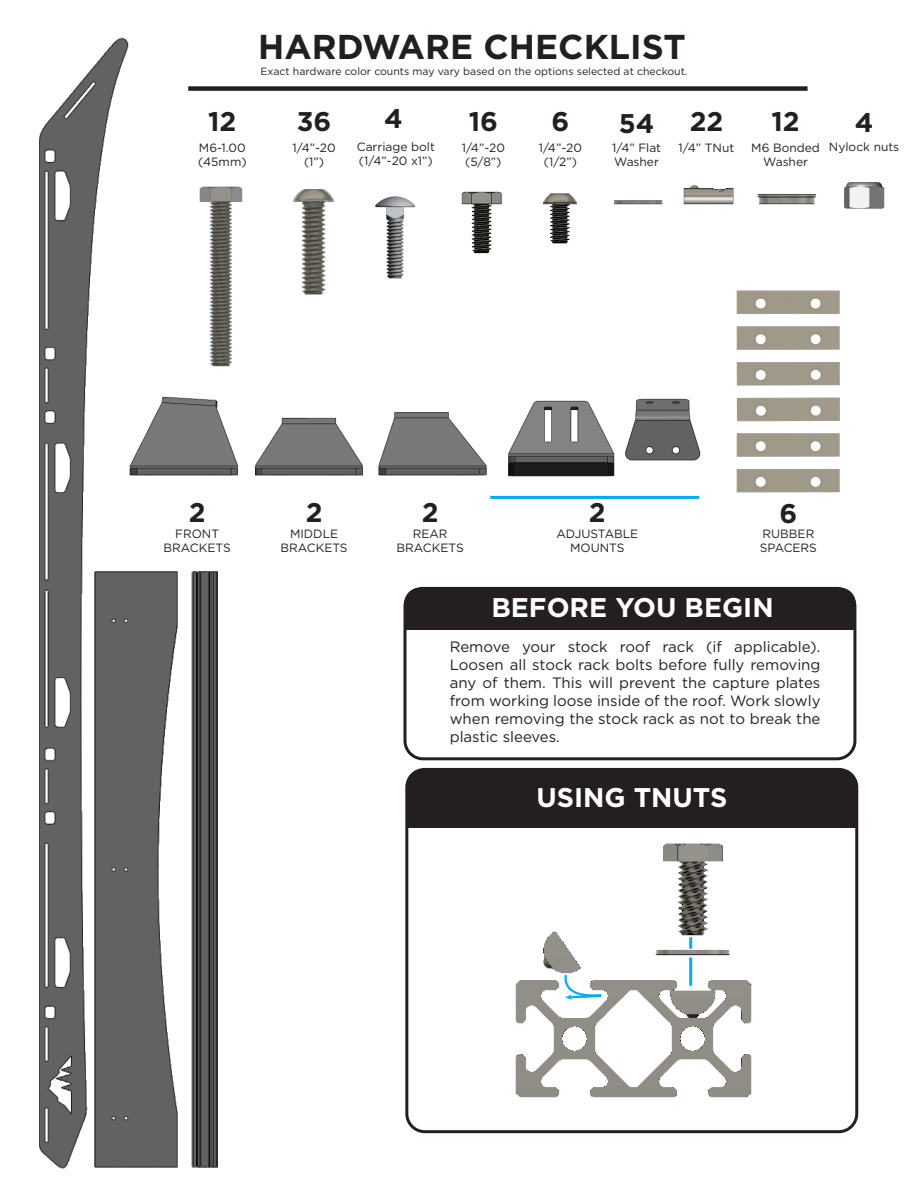
<style>
.page{position:relative;width:918px;height:1188px;background:#fff}
.page>*{position:absolute;margin:0;border:0;box-sizing:border-box;transform-origin:0 0}
.t1{font:700 34.5px "Gotham";color:#231f20}
.t2{font:700 27px "Gotham";color:#fff}
.t3{font:700 27px "Gotham";color:#231f20}
.t4{font:15px/18px "Gotham";color:#231f20;text-align:justify}
.t5{font:12px/14.4px "Gotham";color:#231f20;text-align:center}
.t6{font:10.5px "Gotham";color:#231f20}
</style>
<div class="page">
<img style="left:293px;top:189px;width:41px;height:106px">
<img style="left:736px;top:290px;width:104px;height:203px">
<div style="left:405px;top:768px;width:453px;height:365px;border:3px solid #231f20;border-radius:18px"></div>
<div style="left:404px;top:587px;width:452px;height:173px;border:3px solid #231f20;border-radius:18px"></div>
<div style="left:406px;top:769px;width:452px;height:34px;background:#231f20;border-radius:17px"></div>
<div style="left:404px;top:588px;width:452px;height:31px;background:#231f20;border-radius:15px"></div>
<div style="left:407px;top:786px;width:450px;height:42px;background:#231f20"></div>
<div style="left:405px;top:611px;width:450px;height:19px;background:#231f20"></div>
<img style="left:515px;top:843px;width:237px;height:255px">
<svg style="left:561px;top:973px;width:64px;height:27px"></svg>
<svg style="left:689px;top:937px;width:3px;height:12px"></svg>
<hr style="left:689px;top:957px;width:3px;height:29px;background:#00aeef">
<div style="left:188px;top:86px;width:620px;height:5px;background:#231f20"></div>
<hr style="left:490px;top:496px;width:209px;height:3px;background:#00aeef">
<img style="left:509px;top:398px;width:192px;height:79px">
<img style="left:280px;top:412px;width:229px;height:87px">
<img style="left:39px;top:37px;width:241px;height:1132px">
<img style="left:375px;top:196px;width:40px;height:83px">
<img style="left:461px;top:185px;width:356px;height:69px">
<img style="left:844px;top:182px;width:41px;height:26px">
<p class="t3" style="left:208px;top:106px;width:30px">12</p>
<p class="t5" style="left:199px;top:140px;width:48px">M6-1.00</p>
<p class="t5" style="left:198px;top:154px;width:50px">(45mm)</p>
<p class="t1" style="left:258px;top:27px;width:429px">HARDWARE CHECKLIST</p>
<p class="t6" style="left:261px;top:65px;width:428px">Exact hardware color counts may vary based on the options selected at checkout.</p>
<p class="t3" style="left:384px;top:103px;width:20px">4</p>
<p class="t5" style="left:357px;top:139px;width:80px">Carriage bolt</p>
<p class="t5" style="left:359px;top:154px;width:75px">(1/4”-20 x1”)</p>
<p class="t3" style="left:297px;top:106px;width:36px">36</p>
<p class="t3" style="left:469px;top:106px;width:31px">16</p>
<p class="t3" style="left:551px;top:106px;width:19px">6</p>
<p class="t3" style="left:619px;top:108px;width:37px">54</p>
<p class="t3" style="left:690px;top:106px;width:35px">22</p>
<p class="t3" style="left:772px;top:106px;width:30px">12</p>
<p class="t5" style="left:292px;top:140px;width:45px">1/4”-20</p>
<p class="t5" style="left:304px;top:154px;width:22px">(1”)</p>
<p class="t5" style="left:462px;top:140px;width:45px">1/4”-20</p>
<p class="t5" style="left:465px;top:154px;width:38px">(5/8”)</p>
<p class="t5" style="left:539px;top:140px;width:45px">1/4”-20</p>
<p class="t5" style="left:544px;top:154px;width:35px">(1/2”)</p>
<p class="t5" style="left:612px;top:140px;width:51px">1/4” Flat</p>
<p class="t5" style="left:679px;top:140px;width:57px">1/4” TNut</p>
<p class="t5" style="left:614px;top:154px;width:46px">Washer</p>
<p class="t5" style="left:751px;top:140px;width:70px">M6 Bonded</p>
<p class="t5" style="left:763px;top:154px;width:46px">Washer</p>
<p class="t3" style="left:855px;top:107px;width:20px">4</p>
<p class="t5" style="left:829px;top:139px;width:72px">Nylock nuts</p>
<p class="t3" style="left:189px;top:497px;width:18px">2</p>
<p class="t3" style="left:306px;top:497px;width:18px">2</p>
<p class="t3" style="left:422px;top:497px;width:18px">2</p>
<p class="t3" style="left:589px;top:497px;width:18px">2</p>
<p class="t3" style="left:780px;top:498px;width:19px">6</p>
<p class="t5" style="left:175px;top:526px;width:46px">FRONT</p>
<p class="t5" style="left:164px;top:541px;width:69px">BRACKETS</p>
<p class="t5" style="left:290px;top:526px;width:50px">MIDDLE</p>
<p class="t5" style="left:281px;top:541px;width:69px">BRACKETS</p>
<p class="t5" style="left:413px;top:526px;width:36px">REAR</p>
<p class="t5" style="left:397px;top:541px;width:69px">BRACKETS</p>
<p class="t5" style="left:556px;top:526px;width:83px">ADJUSTABLE<br>MOUNTS</p>
<p class="t5" style="left:763px;top:526px;width:53px">RUBBER</p>
<p class="t5" style="left:760px;top:541px;width:59px">SPACERS</p>
<p class="t2" style="left:491px;top:592px;width:284px">BEFORE YOU BEGIN</p>
<p class="t4" style="left:450px;top:637px;width:372px">Remove your stock roof rack (if applicable).<br>Loosen all stock rack bolts before fully removing any of them. This will prevent the capture plates from working loose inside of the roof. Work slowly when removing the stock rack as not to break the plastic sleeves.</p>
<p class="t2" style="left:536px;top:781px;width:192px">USING TNUTS</p>
</div>
